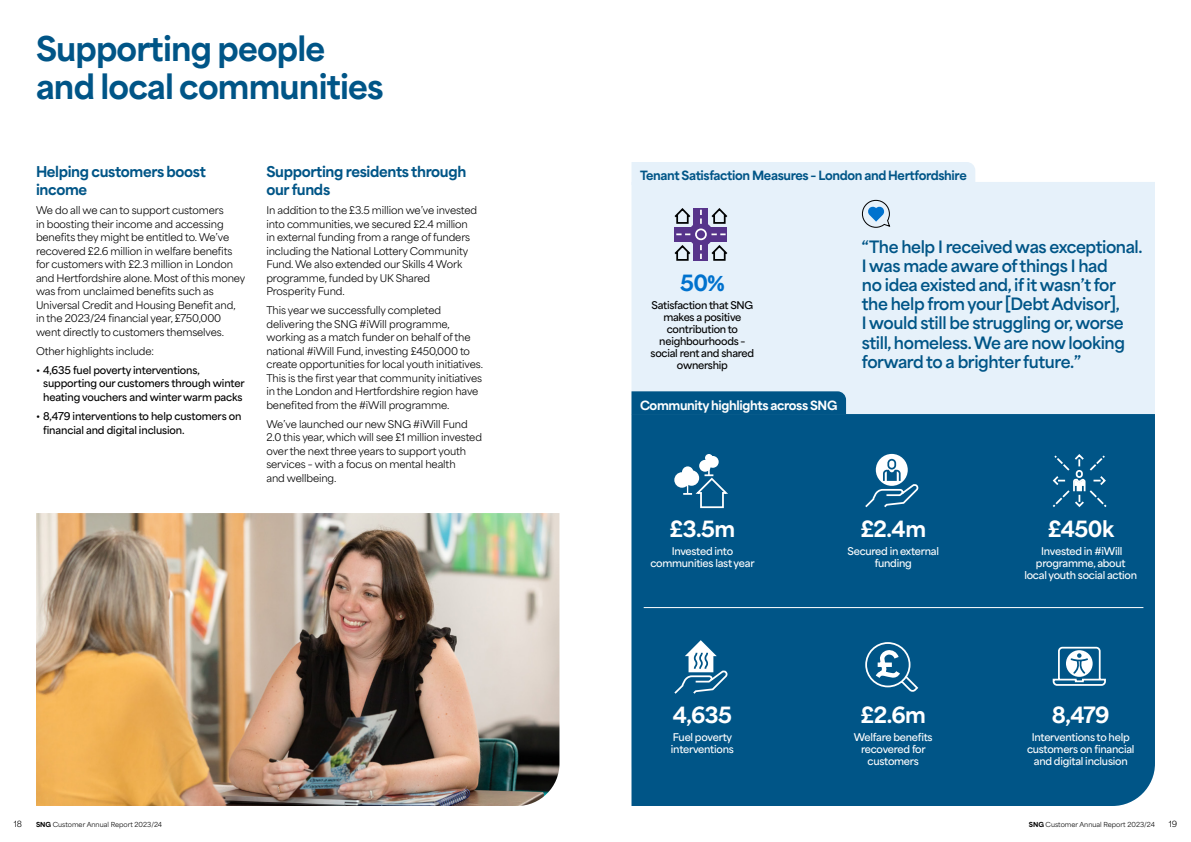
<style>
.page{position:relative;width:1191px;height:842px;background:#fff}
.page>*{position:absolute;margin:0;border:0;box-sizing:border-box;transform-origin:0 0}
.t1{font:800 32px/38.4px "Area Normal";letter-spacing:-.025em;color:#005587}
.t2{font:800 21px "Area Normal";letter-spacing:-.025em;color:#fff}
.t3{font:800 21px "Area Normal";color:#0072ce}
.t4{font:700 16px/19.2px "Area Normal";letter-spacing:-.025em;color:#005587}
.t5{font:800 14px/17.5px "Area Normal";letter-spacing:-.025em;color:#005587}
.t6{font:800 12px "Area Normal";letter-spacing:-.03em;color:#005587}
.t7{font:800 12px "Area Normal";letter-spacing:-.03em;color:#fff}
.t8{font:10px/13.5px "Area Normal";letter-spacing:-.015em;color:#000}
.t9{font:600 10px/12px "Area Normal";letter-spacing:-.02em;color:#000}
.t10{font:600 10px/12px "Area Normal";letter-spacing:-.025em;color:#fff;text-align:center}
.t11{font:8px "Area Normal";color:#000}
.t12{font:6.5px "Area Normal";color:#000}
.s1{font-weight:800}
</style>
<div class="page">
<div style="left:631px;top:182px;width:524px;height:232px;background:#e6f1fa"></div>
<svg style="left:673px;top:207px;width:56px;height:55px;background:#958bb3"></svg>
<div style="left:631px;top:414px;width:524px;height:392px;background:#005587"></div>
<div style="left:631px;top:391px;width:215px;height:23px;background:#005587"></div>
<svg style="left:674px;top:454px;width:54px;height:55px"></svg>
<svg style="left:672px;top:640px;width:57px;height:55px"></svg>
<svg style="left:1051px;top:453px;width:56px;height:56px;background:#216b96"></svg>
<svg style="left:1051px;top:646px;width:55px;height:41px"></svg>
<svg style="left:863px;top:454px;width:57px;height:55px"></svg>
<svg style="left:864px;top:641px;width:55px;height:53px;background:#34779f"></svg>
<hr style="left:643px;top:607px;width:500px;height:1px;background:#fff">
<div style="left:631px;top:162px;width:344px;height:23px;background:#e6f1fa"></div>
<svg style="left:861px;top:199px;width:30px;height:29px"></svg>
<img style="left:36px;top:513px;width:523px;height:293px">
<h1 class="t1" style="left:36px;top:26px;width:349px">Supporting people and local communities</h1>
<h3 class="t5" style="left:36px;top:162px;width:171px">Helping customers boost</h3>
<p class="t6" style="left:640px;top:165px;width:328px">Tenant Satisfaction Measures – London and Hertfordshire</p>
<h3 class="t5" style="left:36px;top:179px;width:53px">income</h3>
<p class="t8" style="left:36px;top:202px;width:211px">We do all we can to support customers<br>in boosting their income and accessing benefits they might be entitled to. We’ve recovered £2.6 million in welfare benefits for customers with £2.3 million in London and Hertfordshire alone. Most of this money was from unclaimed benefits such as Universal Credit and Housing Benefit and, in the 2023/24 financial year, £750,000 went directly to customers themselves.</p>
<p class="t8" style="left:36px;top:343px;width:120px">Other highlights include:</p>
<p class="t9" style="left:43px;top:362px;width:203px;line-height:13.5px;text-indent:-7px">• 4,635 fuel poverty interventions, supporting our customers through winter heating vouchers and winter warm packs</p>
<p class="t9" style="left:43px;top:408px;width:200px;line-height:13.5px;text-indent:-7px">• 8,479 interventions to help customers on financial and digital inclusion.</p>
<h3 class="t5" style="left:266px;top:162px;width:201px">Supporting residents through our funds</h3>
<p class="t8" style="left:266px;top:202px;width:212px">In addition to the £3.5 million we’ve invested into communities, we secured £2.4 million in external funding from a range of funders including the National Lottery Community Fund. We also extended our Skills 4 Work programme, funded by UK Shared Prosperity Fund.</p>
<p class="t8" style="left:266px;top:302px;width:218px">This year we successfully completed delivering the SNG #iWill programme, working as a match funder on behalf of the national #iWill Fund, investing £450,000 to create opportunities for local youth initiatives.<br>This is the first year that community initiatives in the London and Hertfordshire region have benefited from the #iWill programme.</p>
<p class="t8" style="left:266px;top:416px;width:217px">We’ve launched our new SNG #iWill Fund 2.0 this year, which will see £1 million invested over the next three years to support youth services – with a focus on mental health<br>and wellbeing.</p>
<p class="t4" style="left:862px;top:235px;width:282px">“The help I received was exceptional.<br>I was made aware of things I had<br>no idea existed and, if it wasn’t for the help from your [Debt Advisor],<br>I would still be struggling or, worse still, homeless. We are now looking forward to a brighter future.”</p>
<h2 class="t3" style="left:680px;top:264px;width:46px">50%</h2>
<p class="t9" style="left:650px;top:298px;width:105px;text-align:center">Satisfaction that SNG makes a positive contribution to neighbourhoods – social rent and shared ownership</p>
<p class="t7" style="left:640px;top:394px;width:199px">Community highlights across SNG</p>
<h2 class="t2" style="left:669px;top:510px;width:67px">£3.5m</h2>
<p class="t10" style="left:650px;top:544px;width:106px">Invested into communities last year</p>
<h2 class="t2" style="left:673px;top:696px;width:61px">4,635</h2>
<p class="t10" style="left:671px;top:730px;width:64px;text-align:left">Fuel poverty interventions</p>
<h2 class="t2" style="left:860px;top:510px;width:67px">£2.4m</h2>
<p class="t10" style="left:847px;top:544px;width:93px">Secured in external funding</p>
<h2 class="t2" style="left:860px;top:696px;width:67px">£2.6m</h2>
<p class="t10" style="left:853px;top:730px;width:80px">Welfare benefits recovered for customers</p>
<h2 class="t2" style="left:1047px;top:510px;width:68px">£450k</h2>
<p class="t10" style="left:1024px;top:544px;width:114px">Invested in #iWill programme, about local youth social action</p>
<h2 class="t2" style="left:1051px;top:696px;width:59px">8,479</h2>
<p class="t10" style="left:1027px;top:730px;width:109px">Interventions to help customers on financial and digital inclusion</p>
<p class="t11" style="left:14px;top:817px;width:10px">18</p>
<p class="t12" style="left:36px;top:818px;width:128px"><span class="s1">SNG</span> Customer Annual Report 2023/24</p>
<p class="t12" style="left:1028px;top:818px;width:128px"><span class="s1">SNG</span> Customer Annual Report 2023/24</p>
<p class="t11" style="left:1168px;top:817px;width:10px">19</p>
</div>
